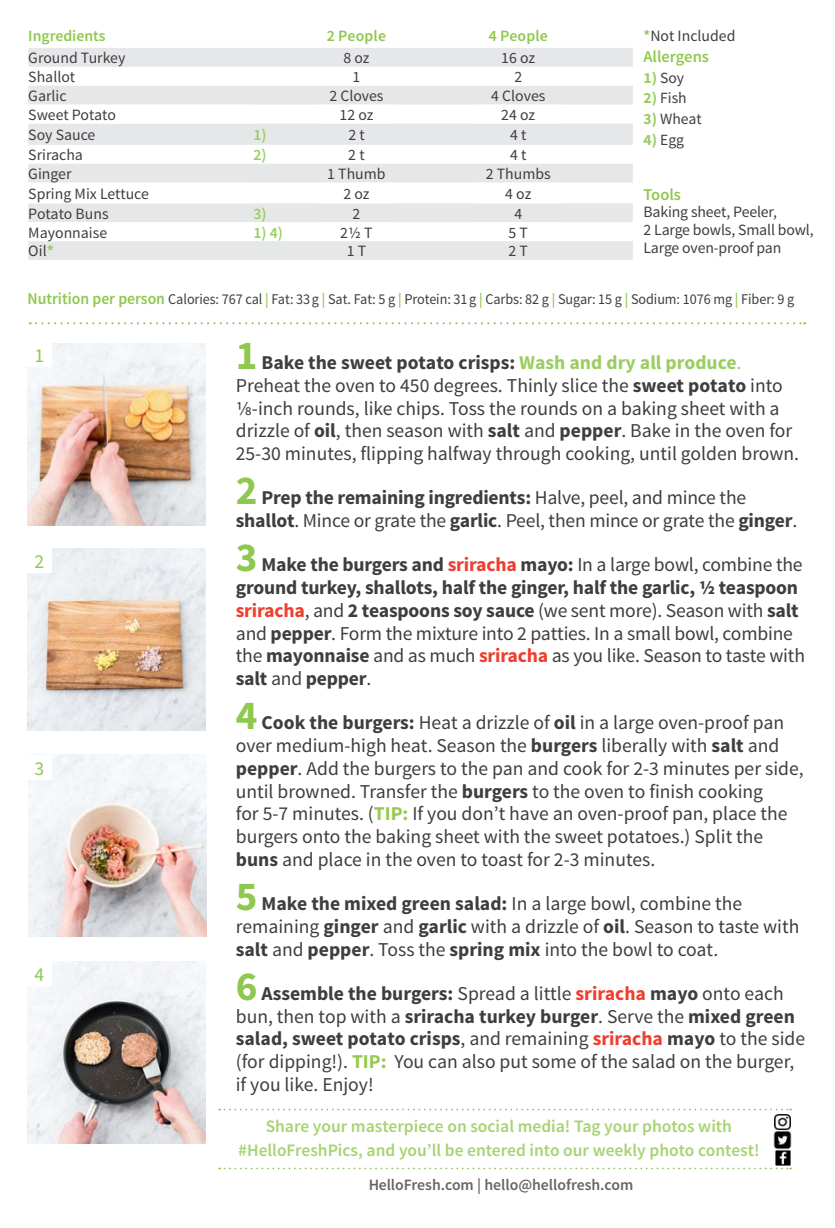
<style>
.page{position:relative;width:835px;height:1228px;background:#fff}
.page>*{position:absolute;margin:0;border:0;box-sizing:border-box;transform-origin:0 0}
.t1{font:19.6px/22.8px "Source Sans Pro";color:#3e3e3f}
.t2{font:19.6px "Source Sans Pro";color:#8fc84e}
.t3{font:600 17.5px/24.5px "Source Sans Pro";color:#8fc84f;text-align:center}
.t4{font:600 16.45px "Source Sans Pro";color:#8fc84e}
.t5{font:15.75px/17.5px "Source Sans Pro";color:#3e3e3f}
.t6{font:600 15.75px "Source Sans Pro";color:#3e3e3f}
.t7{font:600 15.75px "Source Sans Pro";color:#8fc84e}
.t8{font:600 15.75px "Source Sans Pro";color:#9bcd5f}
.t9{font:600 15.75px "Source Sans Pro";color:#9bcd60}
.t10{font:15.58px "Source Sans Pro";color:#3e3e3f}
.t11{font:14.88px "Source Sans Pro";letter-spacing:-.005em;color:#3e3e3f;scale:.95 1}
.s1{font-weight:700;color:#9bcd5f}
.s2{font-weight:600;color:#8fc84e}
.s3{font-weight:600;font-size:16.45px;color:#8fc84e}
.s4{font-weight:700;font-size:41.12px;color:#8fc84e}
.s5{font-weight:700}
.s6{font-weight:700;color:#9bcd60}
.s7{color:#9bcd60}
.s8{font-weight:700;color:#ef3e2e}
.s9{font-weight:700;color:#96ca4e}
</style>
<div class="page">
<svg style="left:30px;top:322px;width:775px;height:2px"></svg>
<svg style="left:219px;top:1108px;width:572px;height:2px"></svg>
<svg style="left:219px;top:1167px;width:572px;height:2px"></svg>
<img style="left:775px;top:1114px;width:15px;height:15px">
<img style="left:773px;top:1129px;width:19px;height:20px">
<img style="left:775px;top:1150px;width:15px;height:15px">
<img style="left:28px;top:754px;width:179px;height:182px">
<img style="left:27px;top:961px;width:178px;height:181px">
<img style="left:27px;top:343px;width:178px;height:182px">
<img style="left:27px;top:548px;width:179px;height:182px">
<div style="left:27px;top:342px;width:25px;height:25px;background:#fff"></div>
<div style="left:27px;top:548px;width:25px;height:25px;background:#fff"></div>
<div style="left:27px;top:754px;width:25px;height:25px;background:#fff"></div>
<div style="left:27px;top:961px;width:25px;height:24px;background:#fff"></div>
<svg style="left:28px;top:48px;width:605px;height:212px;fill:#e6e7e9"></svg>
<svg style="left:28px;top:67px;width:534px;height:174px"></svg>
<p class="t7" style="left:28px;top:26px;width:79px">Ingredients</p>
<p class="t7" style="left:327px;top:26px;width:60px">2 People</p>
<p class="t7" style="left:489px;top:26px;width:60px">4 People</p>
<p class="t5" style="left:28px;top:50px;width:99px">Ground Turkey</p>
<p class="t5" style="left:343px;top:50px;width:28px">8 oz</p>
<p class="t5" style="left:501px;top:50px;width:35px">16 oz</p>
<p class="t5" style="left:28px;top:68px;width:48px">Shallot</p>
<p class="t5" style="left:352px;top:68px;width:9px">1</p>
<p class="t5" style="left:514px;top:68px;width:9px">2</p>
<p class="t5" style="left:28px;top:87px;width:40px">Garlic</p>
<p class="t5" style="left:329px;top:87px;width:56px">2 Cloves</p>
<p class="t5" style="left:491px;top:87px;width:56px">4 Cloves</p>
<p class="t5" style="left:28px;top:106px;width:89px">Sweet Potato</p>
<p class="t5" style="left:339px;top:106px;width:35px">12 oz</p>
<p class="t5" style="left:501px;top:106px;width:35px">24 oz</p>
<p class="t5" style="left:28px;top:126px;width:69px">Soy Sauce</p>
<p class="t8" style="left:253px;top:125px;width:15px">1)</p>
<p class="t5" style="left:348px;top:126px;width:18px">2 t</p>
<p class="t5" style="left:510px;top:126px;width:18px">4 t</p>
<p class="t5" style="left:28px;top:146px;width:56px">Sriracha</p>
<p class="t8" style="left:253px;top:145px;width:15px">2)</p>
<p class="t5" style="left:348px;top:146px;width:18px">2 t</p>
<p class="t5" style="left:510px;top:146px;width:18px">4 t</p>
<p class="t5" style="left:28px;top:165px;width:45px">Ginger</p>
<p class="t5" style="left:327px;top:165px;width:60px">1 Thumb</p>
<p class="t5" style="left:486px;top:165px;width:66px">2 Thumbs</p>
<p class="t5" style="left:28px;top:185px;width:122px">Spring Mix Lettuce</p>
<p class="t5" style="left:343px;top:185px;width:28px">2 oz</p>
<p class="t5" style="left:505px;top:185px;width:28px">4 oz</p>
<p class="t5" style="left:28px;top:205px;width:82px">Potato Buns</p>
<p class="t8" style="left:253px;top:203px;width:15px">3)</p>
<p class="t5" style="left:352px;top:205px;width:9px">2</p>
<p class="t5" style="left:514px;top:205px;width:9px">4</p>
<p class="t5" style="left:28px;top:224px;width:80px">Mayonnaise</p>
<p class="t9" style="left:253px;top:222px;width:31px">1) 4)</p>
<p class="t5" style="left:340px;top:224px;width:34px">21/2 T</p>
<p class="t5" style="left:508px;top:224px;width:21px">5 T</p>
<p class="t5" style="left:28px;top:243px;width:27px">Oil<span class="s1">*</span></p>
<p class="t5" style="left:347px;top:243px;width:21px">1 T</p>
<p class="t5" style="left:508px;top:243px;width:21px">2 T</p>
<p class="t5" style="left:643px;top:27px;width:93px"><span class="s2">*</span>Not Included</p>
<p class="t4" style="left:643px;top:46px;width:67px">Allergens</p>
<p class="t10" style="left:643px;top:68px;width:42px"><span class="s1">1)</span> Soy</p>
<p class="t10" style="left:643px;top:89px;width:45px"><span class="s1">2)</span> Fish</p>
<p class="t10" style="left:643px;top:109px;width:60px"><span class="s1">3)</span> Wheat</p>
<p class="t10" style="left:643px;top:130px;width:42px"><span class="s1">4)</span> Egg</p>
<p class="t4" style="left:643px;top:184px;width:39px">Tools</p>
<p class="t5" style="left:643px;top:204px;width:172px">Baking sheet, Peeler,<br>2 Large bowls, Small bowl,<br>Large oven-proof pan</p>
<p class="t11" style="left:27px;top:290px;width:808px"><span class="s3">Nutrition per person</span> Calories: 767 cal <span class="s2">|</span> Fat: 33g <span class="s2">|</span> Sat. Fat: 5 g <span class="s2">|</span> Protein: 31g <span class="s2">|</span> Carbs: 82 g <span class="s2">|</span> Sugar: 15 g <span class="s2">|</span> Sodium: 1076 mg <span class="s2">|</span> Fiber: 9 g</p>
<p class="t2" style="left:34px;top:343px;width:11px">1</p>
<p class="t2" style="left:34px;top:549px;width:11px">2</p>
<p class="t2" style="left:34px;top:755px;width:11px">3</p>
<p class="t2" style="left:34px;top:962px;width:11px">4</p>
<p class="t1" style="left:236px;top:351px;width:565px"><span class="s4">1</span> <span class="s5">Bake the sweet potato crisps:</span> <span class="s6">Wash and dry all produce</span><span class="s7">.<br></span>Preheat the oven to 450 degrees. Thinly slice the <span class="s5">sweet potato</span> into 1/8-inch rounds, like chips. Toss the rounds on a baking sheet with a drizzle of <span class="s5">oil</span>, then season with <span class="s5">salt</span> and <span class="s5">pepper</span>. Bake in the oven for 25-30 minutes, flipping halfway through cooking, until golden brown.</p>
<p class="t1" style="left:236px;top:486px;width:563px"><span class="s4">2</span> <span class="s5">Prep the remaining ingredients:</span> Halve, peel, and mince the <span class="s5">shallot</span>. Mince or grate the <span class="s5">garlic</span>. Peel, then mince or grate the <span class="s5">ginger</span>.</p>
<p class="t1" style="left:236px;top:553px;width:571px"><span class="s4">3</span> <span class="s5">Make the burgers and</span> <span class="s8">sriracha</span> <span class="s5">mayo:</span> In a large bowl, combine the <span class="s5">ground turkey, shallots, half the ginger, half the garlic, 1/2 teaspoon </span><span class="s8">sriracha</span>, and <span class="s5">2 teaspoons soy sauce</span> (we sent more). Season with <span class="s5">salt </span>and <span class="s5">pepper</span>. Form the mixture into 2 patties. In a small bowl, combine the <span class="s5">mayonnaise</span> and as much <span class="s8">sriracha</span> as you like. Season to taste with <span class="s5">salt</span> and <span class="s5">pepper</span>.</p>
<p class="t1" style="left:236px;top:711px;width:569px"><span class="s4">4</span> <span class="s5">Cook the burgers:</span> Heat a drizzle of <span class="s5">oil</span> in a large oven-proof pan over medium-high heat. Season the <span class="s5">burgers</span> liberally with <span class="s5">salt</span> and <span class="s5">pepper</span>. Add the burgers to the pan and cook for 2-3 minutes per side, until browned. Transfer the <span class="s5">burgers</span> to the oven to finish cooking<br>for 5-7 minutes. (<span class="s9">TIP:</span> If you don’t have an oven-proof pan, place the burgers onto the baking sheet with the sweet potatoes.) Split the <span class="s5">buns</span> and place in the oven to toast for 2-3 minutes.</p>
<p class="t1" style="left:236px;top:892px;width:565px"><span class="s4">5</span> <span class="s5">Make the mixed green salad:</span> In a large bowl, combine the remaining <span class="s5">ginger</span> and <span class="s5">garlic</span> with a drizzle of <span class="s5">oil</span>. Season to taste with <span class="s5">salt</span> and <span class="s5">pepper</span>. Toss the <span class="s5">spring mix</span> into the bowl to coat.</p>
<p class="t1" style="left:236px;top:982px;width:571px"><span class="s4">6</span> <span class="s5">Assemble the burgers:</span> Spread a little <span class="s8">sriracha</span> <span class="s5">mayo</span> onto each bun, then top with a <span class="s5">sriracha turkey burger</span>. Serve the <span class="s5">mixed green salad, sweet potato crisps</span>, and remaining <span class="s8">sriracha</span> <span class="s5">mayo</span> to the side (for dipping!). <span class="s9">TIP:</span> You can also put some of the salad on the burger, if you like. Enjoy!</p>
<p class="t3" style="left:238px;top:1114px;width:523px">Share your masterpiece on social media! Tag your photos with #HelloFreshPics, and you’ll be entered into our weekly photo contest!</p>
<p class="t6" style="left:368px;top:1174px;width:266px">HelloFresh.com | hello@hellofresh.com</p>
</div>
